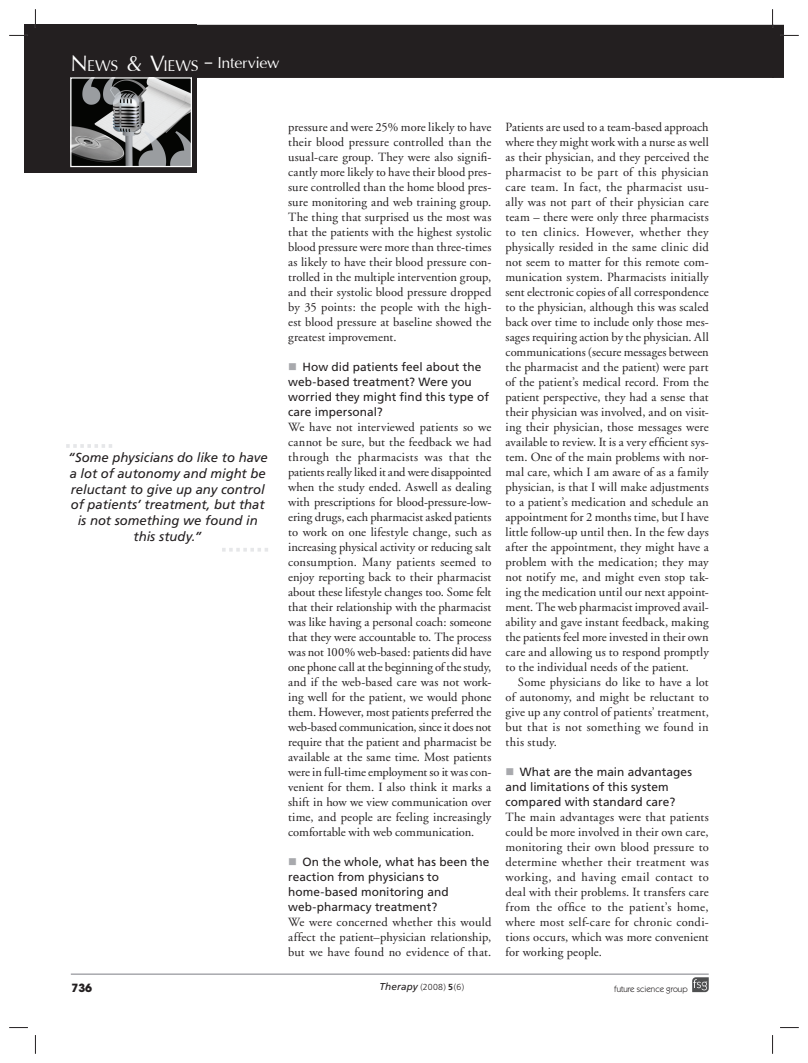
<style>
.page{position:relative;width:808px;height:1063px;background:#fff}
.page>*{position:absolute;margin:0;border:0;box-sizing:border-box;transform-origin:0 0}
.t1{font:25px "Iris UPC";letter-spacing:-.01em;color:#fff}
.t2{font:italic 13.12px/15.8px "Frutiger";color:#231f20;text-align:center}
.t3{font:12.5px/15px "Adobe Garamond";letter-spacing:.01em;color:#231f20;text-align:justify}
.t4{font:11.88px/15px "Frutiger";letter-spacing:.005em;color:#231f20}
.t5{font:700 11.25px "Avant Garde";color:#231f20}
.t6{font:8.75px "Itc Kabel";color:#231f20}
.t7{font:300 8.75px "Frutiger";color:#231f20}
.s1{font-size:35px}
.s2{font-weight:400;font-style:italic;font-size:10px}
.s3{font-weight:700}
</style>
<div class="page">
<svg style="left:692px;top:977px;width:17px;height:15px"></svg>
<hr style="left:71px;top:973px;width:638px;height:2px;background:#a8a9ad">
<div style="left:25px;top:25px;width:172px;height:148px;background:#231f20"></div>
<div style="left:25px;top:25px;width:747px;height:53px;background:#231f20"></div>
<img style="left:72px;top:79px;width:118px;height:86px">
<div style="left:70px;top:77px;width:122px;height:90px;border:1px solid #fff"></div>
<svg style="left:66px;top:444px;width:46px;height:4px"></svg>
<svg style="left:222px;top:548px;width:46px;height:4px"></svg>
<svg style="left:9px;top:35px;width:19px;height:1px"></svg>
<svg style="left:9px;top:1027px;width:19px;height:1px"></svg>
<svg style="left:780px;top:1027px;width:19px;height:1px"></svg>
<svg style="left:35px;top:9px;width:1px;height:19px"></svg>
<svg style="left:35px;top:1035px;width:1px;height:19px"></svg>
<svg style="left:772px;top:9px;width:27px;height:69px"></svg>
<svg style="left:772px;top:1035px;width:1px;height:19px"></svg>
<h1 class="t1" style="left:70px;top:45px;width:211px"><span class="s1">N</span><sub>EWS</sub> <span class="s1">&amp; V</span><sub>IEWS</sub> – Interview</h1>
<p class="t2" style="left:68px;top:451px;width:201px">“Some physicians do like to have a lot of autonomy and might be reluctant to give up any control of patients’ treatment, but that is not something we found in this study.”</p>
<p class="t3" style="left:288px;top:121px;width:205px">pressure and were 25% more likely to have their blood pressure controlled than the usual-care group. They were also signifi&shy;cantly more likely to have their blood pres&shy;sure controlled than the home blood pres&shy;sure monitoring and web training group.<br>The thing that surprised us the most was that the patients with the highest systolic blood pressure were more than three-times as likely to have their blood pressure con&shy;trolled in the multiple intervention group, and their systolic blood pressure dropped by 35 points: the people with the high&shy;est blood pressure at baseline showed the greatest improvement.</p>
<p class="t4" style="left:288px;top:360px;width:202px;text-indent:14px">How did patients feel about the web-based treatment? Were you worried they might find this type of care impersonal?</p>
<p class="t3" style="left:288px;top:421px;width:205px">We have not interviewed patients so we cannot be sure, but the feedback we had through the pharmacists was that the patients really liked it and were disappointed when the study ended. Aswell as dealing with prescriptions for blood-pressure-low&shy;ering drugs, each pharmacist asked patients to work on one lifestyle change, such as increasing physical activity or reducing salt consumption. Many patients seemed to enjoy reporting back to their pharmacist about these lifestyle changes too. Some felt that their relationship with the pharmacist was like having a personal coach: someone that they were accountable to. The process was not 100% web-based: patients did have one phone call at the beginning of the study, and if the web-based care was not work&shy;ing well for the patient, we would phone them. However, most patients preferred the web-based communication, since it does not require that the patient and pharmacist be available at the same time. Most patients were in full-time employment so it was con&shy;venient for them. I also think it marks a shift in how we view communication over time, and people are feeling increasingly comfortable with web communication.</p>
<p class="t4" style="left:288px;top:855px;width:203px;text-indent:14px">On the whole, what has been the reaction from physicians to home-based monitoring and web-pharmacy treatment?</p>
<p class="t3" style="left:288px;top:916px;width:205px">We were concerned whether this would affect the patient–physician relationship, but we have found no evidence of that.</p>
<p class="t3" style="left:506px;top:121px;width:205px">Patients are used to a team-based approach where they might work with a nurse as well as their physician, and they perceived the pharmacist to be part of this physician care team. In fact, the pharmacist usu&shy;ally was not part of their physician care team – there were only three pharmacists to ten clinics. However, whether they physically resided in the same clinic did not seem to matter for this remote com&shy;munication system. Pharmacists initially sent electronic copies of all correspondence to the physician, although this was scaled back over time to include only those mes&shy;sages requiring action by the physician. All communications (secure messages between the pharmacist and the patient) were part of the patient’s medical record. From the patient perspective, they had a sense that their physician was involved, and on visit&shy;ing their physician, those messages were available to review. It is a very efficient sys&shy;tem. One of the main problems with nor&shy;mal care, which I am aware of as a family physician, is that I will make adjustments to a patient’s medication and schedule an appointment for 2 months time, but I have little follow-up until then. In the few days after the appointment, they might have a problem with the medication; they may not notify me, and might even stop tak&shy;ing the medication until our next appoint&shy;ment. The web pharmacist improved avail&shy;ability and gave instant feedback, making the patients feel more invested in their own care and allowing us to respond promptly to the individual needs of the patient.</p>
<p class="t3" style="left:506px;top:676px;width:205px;text-indent:12px">Some physicians do like to have a lot of autonomy, and might be reluctant to give up any control of patients’ treatment, but that is not something we found in this study.</p>
<p class="t4" style="left:506px;top:765px;width:188px;text-indent:14px">What are the main advantages and limitations of this system compared with standard care?</p>
<p class="t3" style="left:506px;top:811px;width:205px">The main advantages were that patients could be more involved in their own care, monitoring their own blood pressure to determine whether their treatment was working, and having email contact to deal with their problems. It transfers care from the office to the patient’s home, where most self-care for chronic condi&shy;tions occurs, which was more convenient for working people.</p>
<p class="t5" style="left:71px;top:983px;width:22px">736</p>
<p class="t7" style="left:379px;top:984px;width:86px"><span class="s2">Therapy</span> (2008) <span class="s3">5</span>(6)</p>
<p class="t6" style="left:614px;top:986px;width:75px">future science group</p>
</div>
